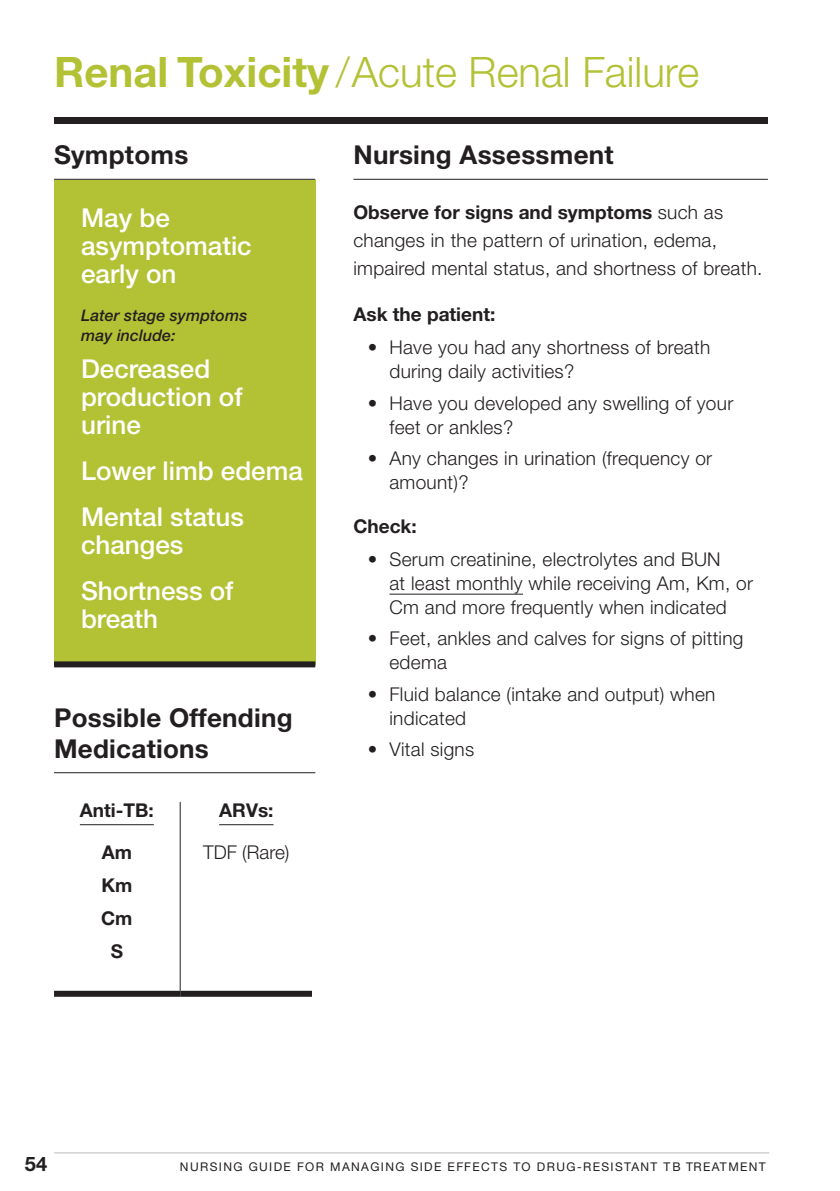
<style>
.page{position:relative;width:840px;height:1191px;background:#fff}
.page>*{position:absolute;margin:0;border:0;box-sizing:border-box;transform-origin:0 0}
.toxicity_-_header{font:300 42px "Helvetica Neue";color:#b3c135}
.symptoms{font:500 26px/28px "Helvetica Neue";color:#fff}
.category_title{font:700 26px/31.2px "Helvetica Neue";letter-spacing:.01em;color:#231f20}
.t1{font:700 20px "Helvetica Neue";color:#231f20}
.bullet{font:300 19px/24px "Helvetica Neue";letter-spacing:.015em;color:#231f20}
.body{font:300 19px/28px "Helvetica Neue";letter-spacing:.015em;color:#231f20}
.category_-_subtitle{font:700 19px "Helvetica Neue";color:#231f20}
.body-2{font:700 19px "Helvetica Neue";color:#231f20}
.offending_med{font:300 19px "Helvetica Neue";color:#231f20}
.offending_med-2{font:700 19px "Helvetica Neue";color:#231f20}
.Some_combo{font:italic 500 16px/20px "Helvetica Neue";letter-spacing:.005em;color:#231f20}
.t2{font:12px "Helvetica Neue";letter-spacing:.115em;color:#231f20}
.s1{font-weight:700}
</style>
<div class="page">
<div style="left:54px;top:117px;width:713px;height:6px;background:#231f20"></div>
<hr style="left:54px;top:179px;width:261px;height:1px;background:#231f20">
<hr style="left:54px;top:772px;width:261px;height:1px;background:#231f20">
<div style="left:54px;top:180px;width:261px;height:484px;background:#b3c135"></div>
<div style="left:54px;top:661px;width:261px;height:6px;background:#231f20"></div>
<hr style="left:180px;top:802px;width:1px;height:188px;background:#231f20">
<div style="left:54px;top:990px;width:126px;height:6px;background:#231f20"></div>
<div style="left:180px;top:990px;width:132px;height:6px;background:#231f20"></div>
<hr style="left:80px;top:824px;width:74px;height:1px;background:#231f20">
<hr style="left:219px;top:824px;width:54px;height:1px;background:#231f20">
<hr style="left:353px;top:179px;width:414px;height:1px;background:#231f20">
<hr style="left:389px;top:593px;width:133px;height:1px;background:#231f20">
<hr style="left:54px;top:1152px;width:714px;height:1px;background:#bcbdc0">
<p class="toxicity_-_header" style="left:54px;top:47px;width:646px"><span class="s1">Renal Toxicity</span> /Acute Renal Failure</p>
<p class="category_title" style="left:54px;top:139px;width:136px">Symptoms</p>
<p class="symptoms" style="left:81px;top:204px;width:172px">May be asymptomatic early on</p>
<p class="Some_combo" style="left:81px;top:305px;width:168px">Later stage symptoms may include:</p>
<p class="symptoms" style="left:81px;top:355px;width:163px">Decreased production of urine</p>
<p class="symptoms" style="left:81px;top:457px;width:223px">Lower limb edema</p>
<p class="symptoms" style="left:81px;top:503px;width:164px">Mental status changes</p>
<p class="symptoms" style="left:81px;top:577px;width:154px">Shortness of breath</p>
<p class="category_title" style="left:54px;top:701px;width:240px">Possible Offending<br>Medications</p>
<p class="body-2" style="left:80px;top:798px;width:75px">Anti-TB:</p>
<p class="offending_med-2" style="left:102px;top:840px;width:32px">Am</p>
<p class="offending_med-2" style="left:101px;top:873px;width:32px">Km</p>
<p class="offending_med-2" style="left:101px;top:906px;width:33px">Cm</p>
<p class="offending_med-2" style="left:111px;top:939px;width:14px">S</p>
<p class="body-2" style="left:219px;top:798px;width:56px">ARVs:</p>
<p class="offending_med" style="left:203px;top:840px;width:88px">TDF (Rare)</p>
<p class="category_title" style="left:353px;top:139px;width:262px">Nursing Assessment</p>
<p class="body" style="left:353px;top:198px;width:410px"><span class="s1">Observe for signs and symptoms</span> such as changes in the pattern of urination, edema, impaired mental status, and shortness of breath.</p>
<p class="category_-_subtitle" style="left:353px;top:303px;width:143px">Ask the patient:</p>
<p class="bullet" style="left:389px;top:335px;width:322px;text-indent:-22px">• Have you had any shortness of breath during daily activities?</p>
<p class="bullet" style="left:389px;top:390px;width:345px;text-indent:-22px">• Have you developed any swelling of your feet or ankles?</p>
<p class="bullet" style="left:389px;top:446px;width:324px;text-indent:-22px">• Any changes in urination (frequency or amount)?</p>
<p class="category_-_subtitle" style="left:353px;top:514px;width:65px">Check:</p>
<p class="bullet" style="left:389px;top:547px;width:365px;text-indent:-22px">• Serum creatinine, electrolytes and BUN<br>at least monthly while receiving Am, Km, or<br>Cm and more frequently when indicated</p>
<p class="bullet" style="left:389px;top:626px;width:355px;text-indent:-22px">• Feet, ankles and calves for signs of pitting edema</p>
<p class="bullet" style="left:389px;top:681px;width:327px;text-indent:-22px">• Fluid balance (intake and output) when indicated</p>
<p class="bullet" style="left:367px;top:736px;width:108px">• Vital signs</p>
<p class="t1" style="left:25px;top:1151px;width:24px">54</p>
<p class="t2" style="left:180px;top:1160px;width:587px">NURSING GUIDE FOR MANAGING SIDE EFFECTS TO DRUG-RESISTANT TB TREATMENT</p>
</div>
